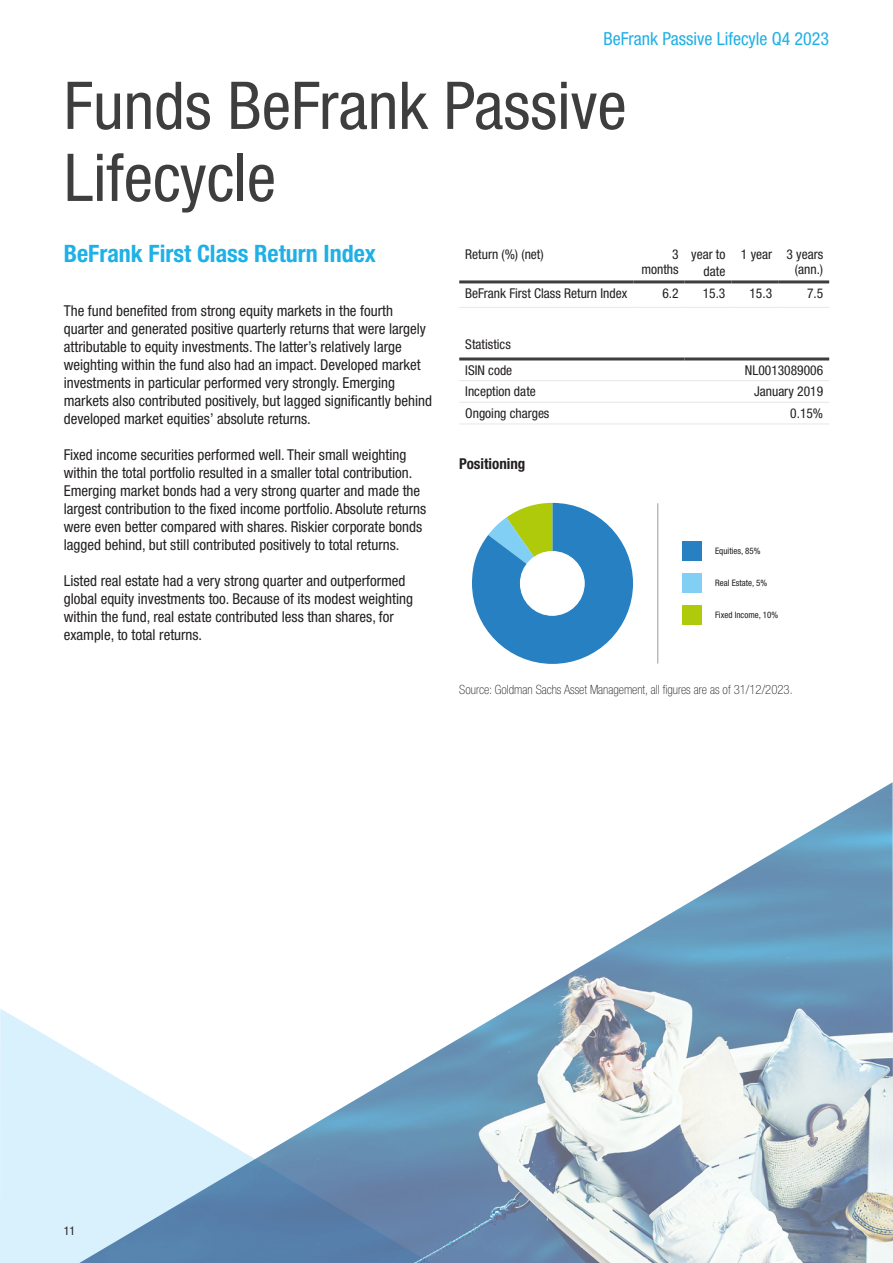
<style>
.page{position:relative;width:893px;height:1263px;background:#fff}
.page>*{position:absolute;margin:0;border:0;box-sizing:border-box;transform-origin:0 0}
.Koptekst_44_48_donkergrijs_vet{font:condensed 66px/72px "Helvetica Neue LT Std";color:#3e3e3f}
.Tabeltekst_titel_16_18_blauw{font:700 condensed 24px "Helvetica Neue LT Std";color:#1fb0e6}
.t1{font:condensed 18px "Helvetica Neue LT Std";color:#1fb0e6}
.Platte_tekst_10_12_zwart{font:condensed 15px/18px "Helvetica Neue LT Std";color:#231f20}
.Platte_tekst_10_12_zwart_vet{font:700 condensed 15px "Helvetica Neue LT Std";color:#231f20}
.Tabeltekst_9_10_zwart{font:condensed 13.5px/15px "Helvetica Neue LT Std";color:#231f20;text-align:right}
.Bronvermelding_8_5_9_lichtzwart{font:100 condensed 12.75px "Helvetica Neue LT Std";color:#231f20}
.NN_A4_Pagenumber_left_8pt{font:condensed 12px "Helvetica Neue LT Std";color:#231f20}
.t2{font:condensed 9px "Helvetica Neue LT Std";color:#1d1d1b}
</style>
<div class="page">
<svg style="left:0;top:1008px;width:64px;height:255px;fill:#d9f1fc"></svg>
<img style="left:76px;top:782px;width:817px;height:481px">
<div style="left:683px;top:541px;width:19px;height:19px;background:#2680c2"></div>
<div style="left:683px;top:573px;width:19px;height:19px;background:#81cff4"></div>
<div style="left:683px;top:605px;width:19px;height:19px;background:#afca0b"></div>
<hr style="left:657px;top:504px;width:1px;height:159px;background:#b1b1b1">
<svg style="left:472px;top:503px;width:161px;height:161px"></svg>
<div style="left:520px;top:551px;width:64px;height:64px;background:#fff;border-radius:50%"></div>
<div style="left:520px;top:551px;width:64px;height:65px;border:1px solid #fff;border-radius:50%"></div>
<hr style="left:459px;top:380px;width:226px;height:1px;background:#e9e9e9">
<hr style="left:685px;top:380px;width:144px;height:1px;background:#e9e9e9">
<hr style="left:459px;top:402px;width:226px;height:1px;background:#e9e9e9">
<hr style="left:685px;top:402px;width:144px;height:1px;background:#e9e9e9">
<hr style="left:459px;top:423px;width:226px;height:1px;background:#e9e9e9">
<hr style="left:685px;top:423px;width:144px;height:1px;background:#e9e9e9">
<hr style="left:459px;top:357px;width:226px;height:3px;background:#3e3e3f">
<hr style="left:685px;top:357px;width:144px;height:3px;background:#3e3e3f">
<hr style="left:459px;top:307px;width:175px;height:1px;background:#e9e9e9">
<hr style="left:634px;top:307px;width:51px;height:1px;background:#e9e9e9">
<hr style="left:685px;top:307px;width:46px;height:1px;background:#e9e9e9">
<hr style="left:731px;top:307px;width:47px;height:1px;background:#e9e9e9">
<hr style="left:778px;top:307px;width:51px;height:1px;background:#e9e9e9">
<hr style="left:459px;top:280px;width:175px;height:3px;background:#3e3e3f">
<hr style="left:634px;top:280px;width:51px;height:3px;background:#3e3e3f">
<hr style="left:685px;top:280px;width:46px;height:3px;background:#3e3e3f">
<hr style="left:731px;top:280px;width:47px;height:3px;background:#3e3e3f">
<hr style="left:778px;top:280px;width:51px;height:3px;background:#3e3e3f">
<p class="t1" style="left:603px;top:28px;width:227px">BeFrank Passive Lifecyle Q4 2023</p>
<p class="Koptekst_44_48_donkergrijs_vet" style="left:64px;top:69px;width:564px">Funds BeFrank Passive<br>Lifecycle</p>
<p class="Tabeltekst_titel_16_18_blauw" style="left:64px;top:239px;width:313px">BeFrank First Class Return Index</p>
<p class="Tabeltekst_9_10_zwart" style="left:465px;top:247px;width:80px">Return (%) (net)</p>
<p class="Tabeltekst_9_10_zwart" style="left:641px;top:247px;width:39px">3 months</p>
<p class="Tabeltekst_9_10_zwart" style="left:691px;top:246px;width:36px;line-height:16.5px">year to date</p>
<p class="Tabeltekst_9_10_zwart" style="left:741px;top:247px;width:33px">1 year</p>
<p class="Tabeltekst_9_10_zwart" style="left:786px;top:247px;width:38px">3 years (ann.)</p>
<p class="Tabeltekst_9_10_zwart" style="left:465px;top:285px;width:163px">BeFrank First Class Return Index</p>
<p class="Tabeltekst_9_10_zwart" style="left:662px;top:285px;width:18px">6.2</p>
<p class="Tabeltekst_9_10_zwart" style="left:703px;top:285px;width:24px">15.3</p>
<p class="Tabeltekst_9_10_zwart" style="left:749px;top:285px;width:24px">15.3</p>
<p class="Tabeltekst_9_10_zwart" style="left:807px;top:285px;width:18px">7.5</p>
<p class="Platte_tekst_10_12_zwart" style="left:64px;top:301px;width:370px">The fund benefited from strong equity markets in the fourth quarter and generated positive quarterly returns that were largely attributable to equity investments. The latter’s relatively large weighting within the fund also had an impact. Developed market investments in particular performed very strongly. Emerging markets also contributed positively, but lagged significantly behind developed market equities’ absolute returns.</p>
<p class="Platte_tekst_10_12_zwart" style="left:64px;top:445px;width:364px">Fixed income securities performed well. Their small weighting within the total portfolio resulted in a smaller total contribution.<br>Emerging market bonds had a very strong quarter and made the largest contribution to the fixed income portfolio. Absolute returns were even better compared with shares. Riskier corporate bonds lagged behind, but still contributed positively to total returns.</p>
<p class="Platte_tekst_10_12_zwart" style="left:64px;top:571px;width:351px">Listed real estate had a very strong quarter and outperformed global equity investments too. Because of its modest weighting within the fund, real estate contributed less than shares, for example, to total returns.</p>
<p class="Tabeltekst_9_10_zwart" style="left:465px;top:337px;width:47px">Statistics</p>
<p class="Tabeltekst_9_10_zwart" style="left:465px;top:362px;width:48px">ISIN code</p>
<p class="Tabeltekst_9_10_zwart" style="left:745px;top:362px;width:80px">NL0013089006</p>
<p class="Tabeltekst_9_10_zwart" style="left:465px;top:384px;width:72px">Inception date</p>
<p class="Tabeltekst_9_10_zwart" style="left:754px;top:384px;width:71px">January 2019</p>
<p class="Tabeltekst_9_10_zwart" style="left:465px;top:406px;width:86px">Ongoing charges</p>
<p class="Tabeltekst_9_10_zwart" style="left:790px;top:406px;width:34px">0.15%</p>
<p class="Platte_tekst_10_12_zwart_vet" style="left:459px;top:454px;width:68px">Positioning</p>
<p class="t2" style="left:715px;top:545px;width:47px">Equities, 85%</p>
<p class="t2" style="left:715px;top:577px;width:53px">Real Estate, 5%</p>
<p class="t2" style="left:715px;top:609px;width:64px">Fixed Income, 10%</p>
<p class="Bronvermelding_8_5_9_lichtzwart" style="left:459px;top:682px;width:335px">Source: Goldman Sachs Asset Management, all figures are as of 31/12/2023.</p>
<p class="NN_A4_Pagenumber_left_8pt" style="left:64px;top:1224px;width:13px">11</p>
</div>
